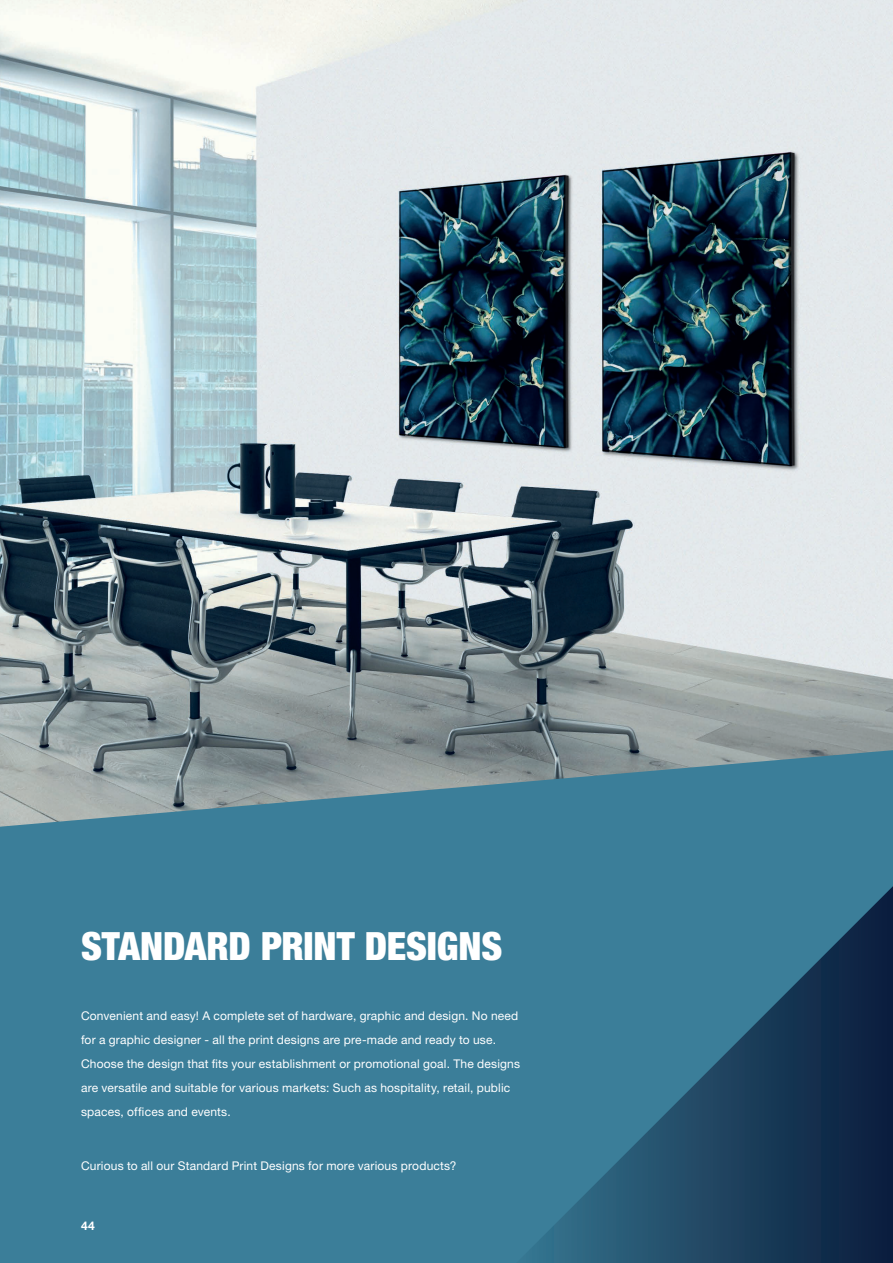
<style>
.page{position:relative;width:893px;height:1263px;background:#fff}
.page>*{position:absolute;margin:0;border:0;box-sizing:border-box;transform-origin:0 0}
.t1{font:900 condensed 39px "Helvetica Neue LT Pro";letter-spacing:-.005em;color:#fff}
.t2{font:12px/24px "Helvetica Neue LT Pro";letter-spacing:.015em;color:#fff}
.t3{font:700 12px "Helvetica Neue LT Pro";color:#fff}
</style>
<div class="page">
<img style="left:0;top:0;width:893px;height:750px">
<svg style="left:0;top:750px;width:893px;height:513px;background:#448199"></svg>
<svg style="left:516px;top:886px;width:377px;height:377px;background:#295b78"></svg>
<h1 class="t1" style="left:81px;top:923px;width:423px">STANDARD PRINT DESIGNS</h1>
<p class="t2" style="left:81px;top:1003px;width:441px">Convenient and easy! A complete set of hardware, graphic and design. No need for a graphic designer - all the print designs are pre-made and ready to use.<br>Choose the design that fits your establishment or promotional goal. The designs are versatile and suitable for various markets: Such as hospitality, retail, public spaces, offices and events.</p>
<p class="t2" style="left:81px;top:1153px;width:377px">Curious to all our Standard Print Designs for more various products?</p>
<p class="t3" style="left:81px;top:1218px;width:15px">44</p>
</div>
